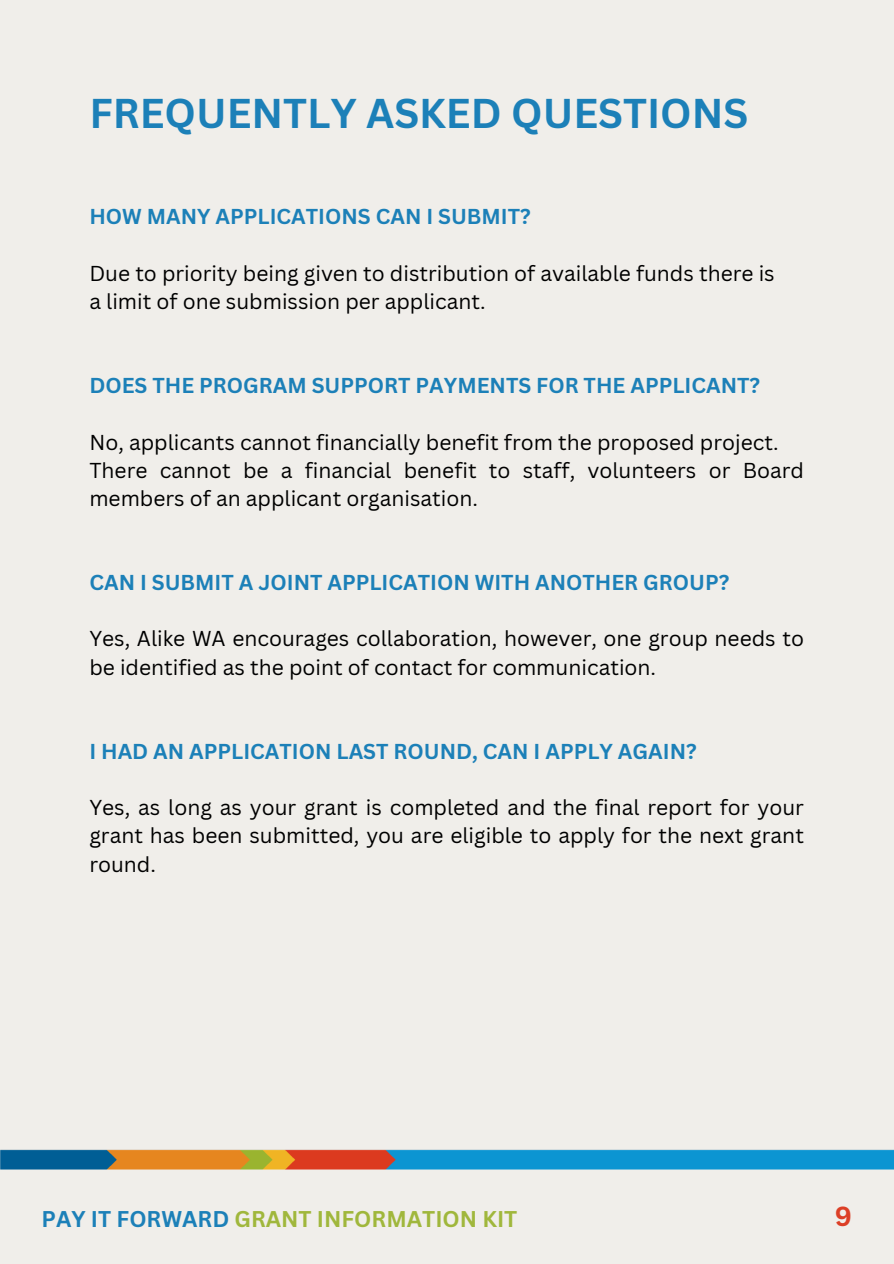
<style>
.page{position:relative;width:894px;height:1264px;background:#fff}
.page>*{position:absolute;margin:0;border:0;box-sizing:border-box;transform-origin:0 0}
.t1{font:700 40.5px "Canva Sans";color:#1c80b8}
.t2{font:700 26.85px "Canva Sans";color:#dc3f26}
.t3{font:700 22.2px "Canva Sans";color:#a0b73c}
.t4{font:21px/28.2px "Canva Sans";color:#000}
.t5{font:700 21px "Canva Sans";color:#1c80b8}
.s1{color:#1c80b8}
</style>
<div class="page">
<div style="left:0;top:0;width:893px;height:1263px;background:#f0eeea"></div>
<img style="left:0;top:1149px;width:893px;height:21px">
<p class="t1" style="left:89px;top:85px;width:660px">FREQUENTLY ASKED QUESTIONS</p>
<p class="t5" style="left:89px;top:202px;width:443px">HOW MANY APPLICATIONS CAN I SUBMIT?</p>
<h2 class="t4" style="left:89px;top:258px;width:686px">Due to priority being given to distribution of available funds there is</h2>
<p class="t4" style="left:89px;top:286px;width:397px">a limit of one submission per applicant.</p>
<p class="t5" style="left:89px;top:371px;width:672px">DOES THE PROGRAM SUPPORT PAYMENTS FOR THE APPLICANT?</p>
<h2 class="t4" style="left:89px;top:427px;width:690px">No, applicants cannot financially benefit from the proposed project.</h2>
<p class="t4" style="left:89px;top:455px;width:716px">There cannot be a financial benefit to staff, volunteers or Board members of an applicant organisation.</p>
<h2 class="t5" style="left:89px;top:567px;width:641px">CAN I SUBMIT A JOINT APPLICATION WITH ANOTHER GROUP?</h2>
<p class="t4" style="left:89px;top:624px;width:716px">Yes, Alike WA encourages collaboration, however, one group needs to be identified as the point of contact for communication.</p>
<p class="t5" style="left:89px;top:736px;width:608px">I HAD AN APPLICATION LAST ROUND, CAN I APPLY AGAIN?</p>
<h2 class="t4" style="left:89px;top:793px;width:716px;text-align:justify">Yes, as long as your grant is completed and the final report for your grant has been submitted, you are eligible to apply for the next grant round.</h2>
<h1 class="t3" style="left:42px;top:1203px;width:477px"><span class="s1">PAY IT FORWARD</span> GRANT INFORMATION KIT</h1>
<h2 class="t2" style="left:834px;top:1197px;width:19px">9</h2>
</div>
